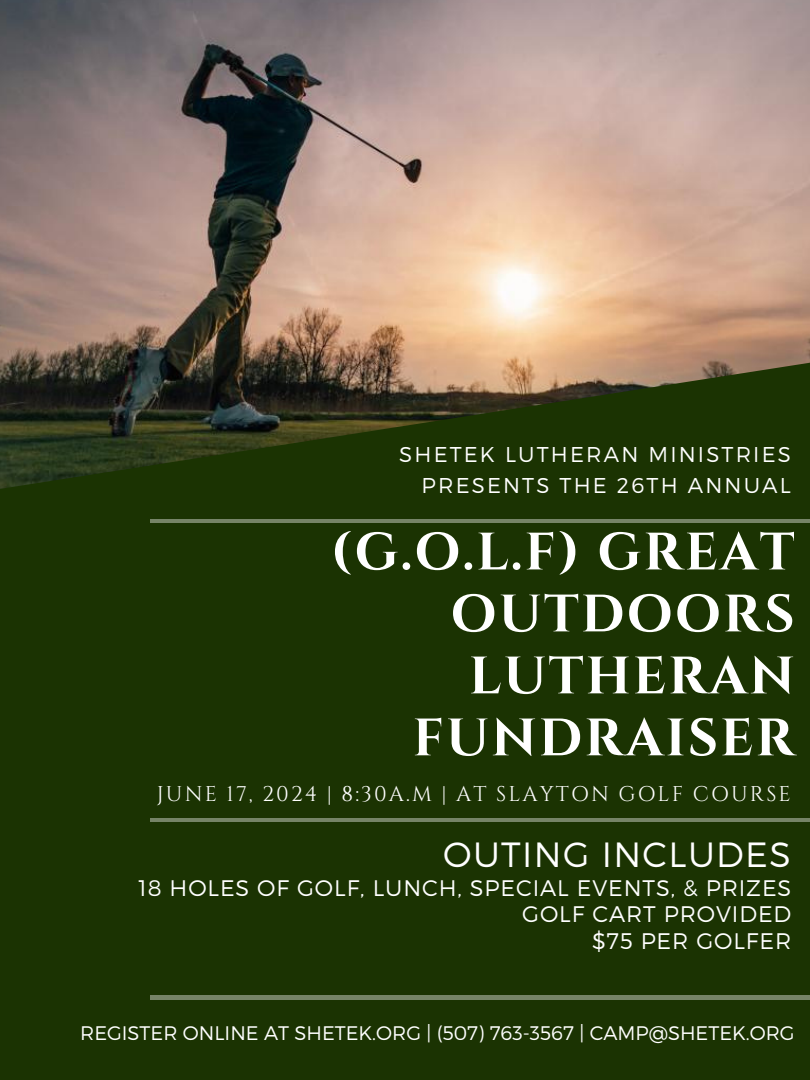
<style>
.page{position:relative;width:810px;height:1080px;background:#1b3302}
.page>*{position:absolute;margin:0;border:0;box-sizing:border-box;transform-origin:0 0}
.t1{font:700 52.5px/61.9px "Cinzel";letter-spacing:.04em;color:#fff;text-align:right}
.t2{font:300 35px "Montserrat";letter-spacing:.04em;color:#fff}
.t3{font:300 22.5px/26.2px "Montserrat";letter-spacing:.04em;color:#fff;text-align:right}
.t4{font:300 21.44px/30.9px "Montserrat";letter-spacing:.1em;color:#fff;text-align:right}
.t5{font:21.25px "Cinzel";letter-spacing:.1em;color:#fff}
.t6{font:300 19.62px "Montserrat";color:#fff}
</style>
<div class="page">
<img style="left:0;top:0;width:810px;height:489px">
<hr style="left:151px;top:519px;width:659px;height:4px;background:#768467">
<hr style="left:151px;top:818px;width:659px;height:4px;background:#768467">
<hr style="left:151px;top:996px;width:659px;height:3px;background:#fff">
<h1 class="t4" style="left:399px;top:438px;width:393px">SHETEK LUTHERAN MINISTRIES<br>PRESENTS THE 26TH ANNUAL</h1>
<h2 class="t1" style="left:330px;top:523px;width:466px">(G.O.L.F) GREAT<br>OUTDOORS<br>LUTHERAN<br>FUNDRAISER</h2>
<p class="t5" style="left:157px;top:780px;width:635px">JUNE 17, 2024 | 8:30A.M | AT SLAYTON GOLF COURSE</p>
<h2 class="t2" style="left:443px;top:832px;width:349px">OUTING INCLUDES</h2>
<h2 class="t3" style="left:138px;top:874px;width:654px">18 HOLES OF GOLF, LUNCH, SPECIAL EVENTS, &amp; PRIZES<br>GOLF CART PROVIDED<br>$75 PER GOLFER</h2>
<p class="t6" style="left:80px;top:1020px;width:716px">REGISTER ONLINE AT SHETEK.ORG | (507) 763-3567 | CAMP@SHETEK.ORG</p>
</div>
